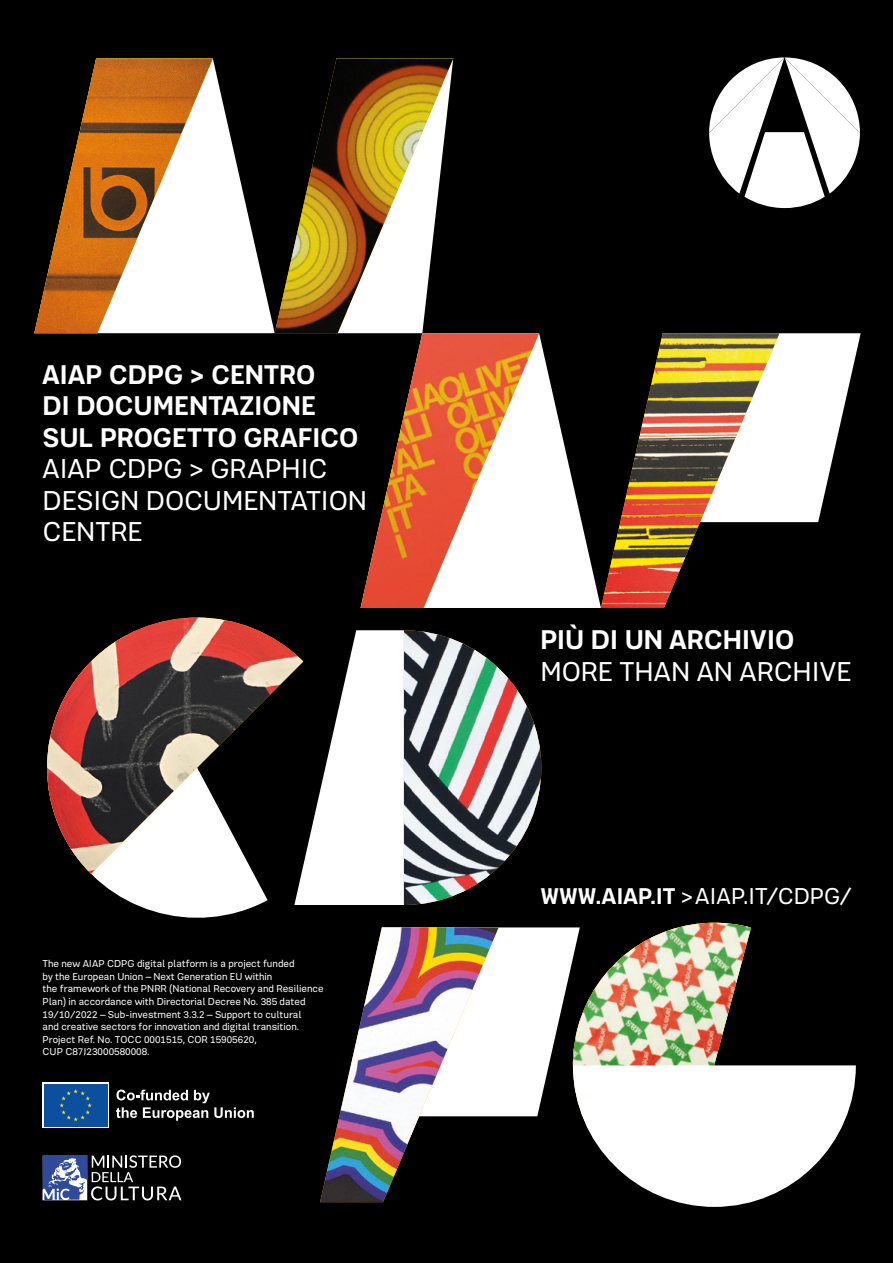
<style>
.page{position:relative;width:893px;height:1263px;background:#000}
.page>*{position:absolute;margin:0;border:0;box-sizing:border-box;transform-origin:0 0}
.t1{font:700 28.5px/31.5px "Macho Moustache";letter-spacing:-.005em;color:#fff}
.t2{font:28.5px/31.5px "Macho Moustache";letter-spacing:-.005em;color:#fff}
.t3{font:24px "Macho Moustache";letter-spacing:-.005em;color:#fff}
.t4{font:10.5px/12.6px "Macho Moustache";color:#fff}
.s1{font-weight:700}
</style>
<div class="page">
<svg style="left:213px;top:59px;width:62px;height:274px"></svg>
<img style="left:34px;top:58px;width:179px;height:275px">
<img style="left:275px;top:58px;width:178px;height:275px">
<svg style="left:539px;top:333px;width:62px;height:275px;fill:#f9f9f9"></svg>
<img style="left:361px;top:333px;width:178px;height:275px">
<svg style="left:779px;top:333px;width:82px;height:189px"></svg>
<img style="left:601px;top:333px;width:178px;height:275px">
<svg style="left:91px;top:874px;width:177px;height:44px;fill:#fff"></svg>
<svg style="left:294px;top:630px;width:110px;height:275px"></svg>
<img style="left:47px;top:617px;width:256px;height:257px">
<img style="left:404px;top:630px;width:137px;height:275px">
<img style="left:320px;top:927px;width:62px;height:275px">
<svg style="left:382px;top:927px;width:474px;height:280px"></svg>
<svg style="left:709px;top:57px;width:151px;height:151px"></svg>
<div style="left:43px;top:1083px;width:66px;height:45px;background:#fff"></div>
<div style="left:44px;top:1084px;width:64px;height:43px;background:#0b4f9e"></div>
<svg style="left:60px;top:1089px;width:32px;height:32px"></svg>
<svg style="left:116px;top:1089px;width:138px;height:32px"></svg>
<svg style="left:43px;top:1155px;width:138px;height:45px"></svg>
<h1 class="t1" style="left:43px;top:358px;width:317px">AIAP CDPG &gt; CENTRO<br>DI DOCUMENTAZIONE<br>SUL PROGETTO GRAFICO</h1>
<h1 class="t2" style="left:43px;top:453px;width:326px">AIAP CDPG &gt; GRAPHIC<br>DESIGN DOCUMENTATION<br>CENTRE</h1>
<p class="t4" style="left:43px;top:957px;width:283px">The new AIAP CDPG digital platform is a project funded<br>by the European Union – Next Generation EU within<br>the framework of the PNRR (National Recovery and Resilience Plan) in accordance with Directorial Decree No. 385 dated 19/10/2022 – Sub-investment 3.3.2 – Support to cultural<br>and creative sectors for innovation and digital transition.<br>Project Ref. No. TOCC 0001515, COR 15905620,<br>CUP C87J23000580008.</p>
<h1 class="t1" style="left:540px;top:624px;width:255px">PIÙ DI UN ARCHIVIO</h1>
<h1 class="t2" style="left:540px;top:655px;width:313px">MORE THAN AN ARCHIVE</h1>
<h2 class="t3" style="left:541px;top:882px;width:313px"><span class="s1">WWW.AIAP.IT</span> &gt;AIAP.IT/CDPG/</h2>
</div>
